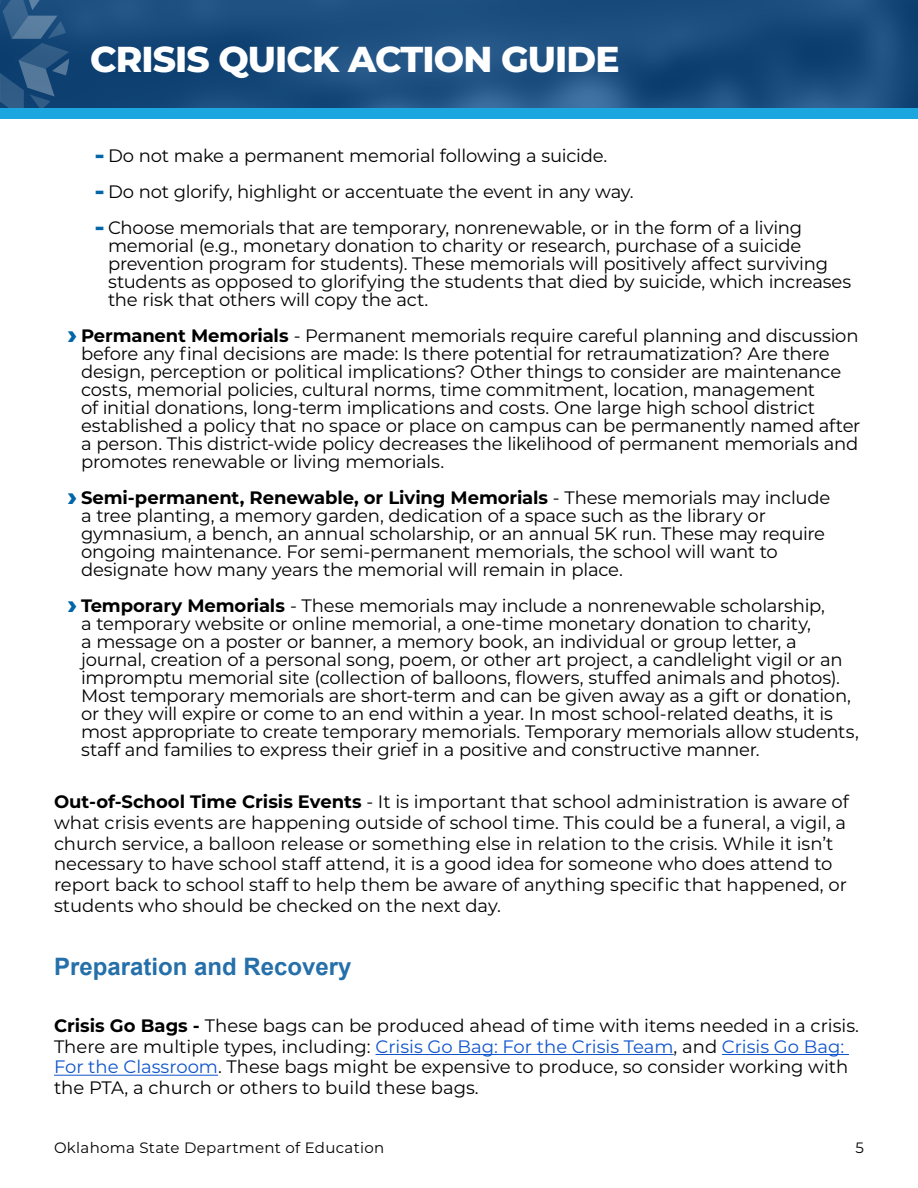
<style>
.page{position:relative;width:918px;height:1188px;background:#fff}
.page>*{position:absolute;margin:0;border:0;box-sizing:border-box;transform-origin:0 0}
.t1{font:800 36px "Montserrat";letter-spacing:-.025em;color:#fff}
.t2{font:700 24px "Arial";color:#2670aa}
.t3{font:18px/18px "Montserrat";letter-spacing:-.01em;color:#000}
.t4{font:15px "Montserrat";letter-spacing:.02em;color:#000}
.s1{font-weight:700;font-size:27px;color:#0066a8}
.s2{font-weight:800;font-size:27px;color:#0066a8}
.s3{font-weight:700}
.s4{color:#15c}
</style>
<div class="page">
<svg style="left:69px;top:0;width:849px;height:108px;background:#1a4d7d"></svg>
<div style="left:0;top:108px;width:918px;height:11px;background:#1ca6df"></div>
<svg style="left:1px;top:0;width:68px;height:108px;background:#295682"></svg>
<hr style="left:376px;top:1054px;width:298px;height:1px;background:#15c">
<hr style="left:722px;top:1054px;width:127px;height:1px;background:#15c">
<hr style="left:54px;top:1075px;width:164px;height:1px;background:#15c">
<h1 class="t1" style="left:90px;top:33px;width:531px">CRISIS QUICK ACTION GUIDE</h1>
<p class="t3" style="left:94px;top:146px;width:514px"><span class="s1">-</span> Do not make a permanent memorial following a suicide.</p>
<p class="t3" style="left:94px;top:182px;width:541px"><span class="s1">-</span> Do not glorify, highlight or accentuate the event in any way.</p>
<p class="t3" style="left:108px;top:218px;width:745px;text-indent:-14px"><span class="s1">-</span> Choose memorials that are temporary, nonrenewable, or in the form of a living memorial (e.g., monetary donation to charity or research, purchase of a suicide prevention program for students). These memorials will positively affect surviving students as opposed to glorifying the students that died by suicide, which increases the risk that others will copy the act.</p>
<p class="t3" style="left:81px;top:326px;width:781px;text-indent:-14px"><span class="s2">›</span> <span class="s3">Permanent Memorials</span> - Permanent memorials require careful planning and discussion before any final decisions are made: Is there potential for retraumatization? Are there design, perception or political implications? Other things to consider are maintenance costs, memorial policies, cultural norms, time commitment, location, management<br>of initial donations, long-term implications and costs. One large high school district established a policy that no space or place on campus can be permanently named after a person. This district-wide policy decreases the likelihood of permanent memorials and promotes renewable or living memorials.</p>
<p class="t3" style="left:81px;top:488px;width:751px;text-indent:-14px"><span class="s2">›</span> <span class="s3">Semi-permanent, Renewable, or Living Memorials</span> - These memorials may include a tree planting, a memory garden, dedication of a space such as the library or gymnasium, a bench, an annual scholarship, or an annual 5K run. These may require ongoing maintenance. For semi-permanent memorials, the school will want to designate how many years the memorial will remain in place.</p>
<p class="t3" style="left:81px;top:596px;width:779px;text-indent:-14px"><span class="s2">›</span> <span class="s3">Temporary Memorials</span> - These memorials may include a nonrenewable scholarship,<br>a temporary website or online memorial, a one-time monetary donation to charity,<br>a message on a poster or banner, a memory book, an individual or group letter, a journal, creation of a personal song, poem, or other art project, a candlelight vigil or an impromptu memorial site (collection of balloons, flowers, stuffed animals and photos).<br>Most temporary memorials are short-term and can be given away as a gift or donation, or they will expire or come to an end within a year. In most school-related deaths, it is most appropriate to create temporary memorials. Temporary memorials allow students, staff and families to express their grief in a positive and constructive manner.</p>
<p class="t3" style="left:54px;top:791px;width:796px;line-height:20.7px"><span class="s3">Out-of-School Time Crisis Events</span> - It is important that school administration is aware of what crisis events are happening outside of school time. This could be a funeral, a vigil, a church service, a balloon release or something else in relation to the crisis. While it isn’t necessary to have school staff attend, it is a good idea for someone who does attend to report back to school staff to help them be aware of anything specific that happened, or students who should be checked on the next day.</p>
<h2 class="t2" style="left:54px;top:951px;width:299px">Preparation and Recovery</h2>
<p class="t3" style="left:54px;top:1015px;width:806px;line-height:20.7px"><span class="s3">Crisis Go Bags -</span> These bags can be produced ahead of time with items needed in a crisis.<br>There are multiple types, including: <span class="s4">Crisis Go Bag: For the Crisis Team</span>, and <span class="s4">Crisis Go Bag:<br>For the Classroom</span>. These bags might be expensive to produce, so consider working with the PTA, a church or others to build these bags.</p>
<p class="t4" style="left:54px;top:1137px;width:332px">Oklahoma State Department of Education</p>
<p class="t4" style="left:856px;top:1137px;width:10px">5</p>
</div>
